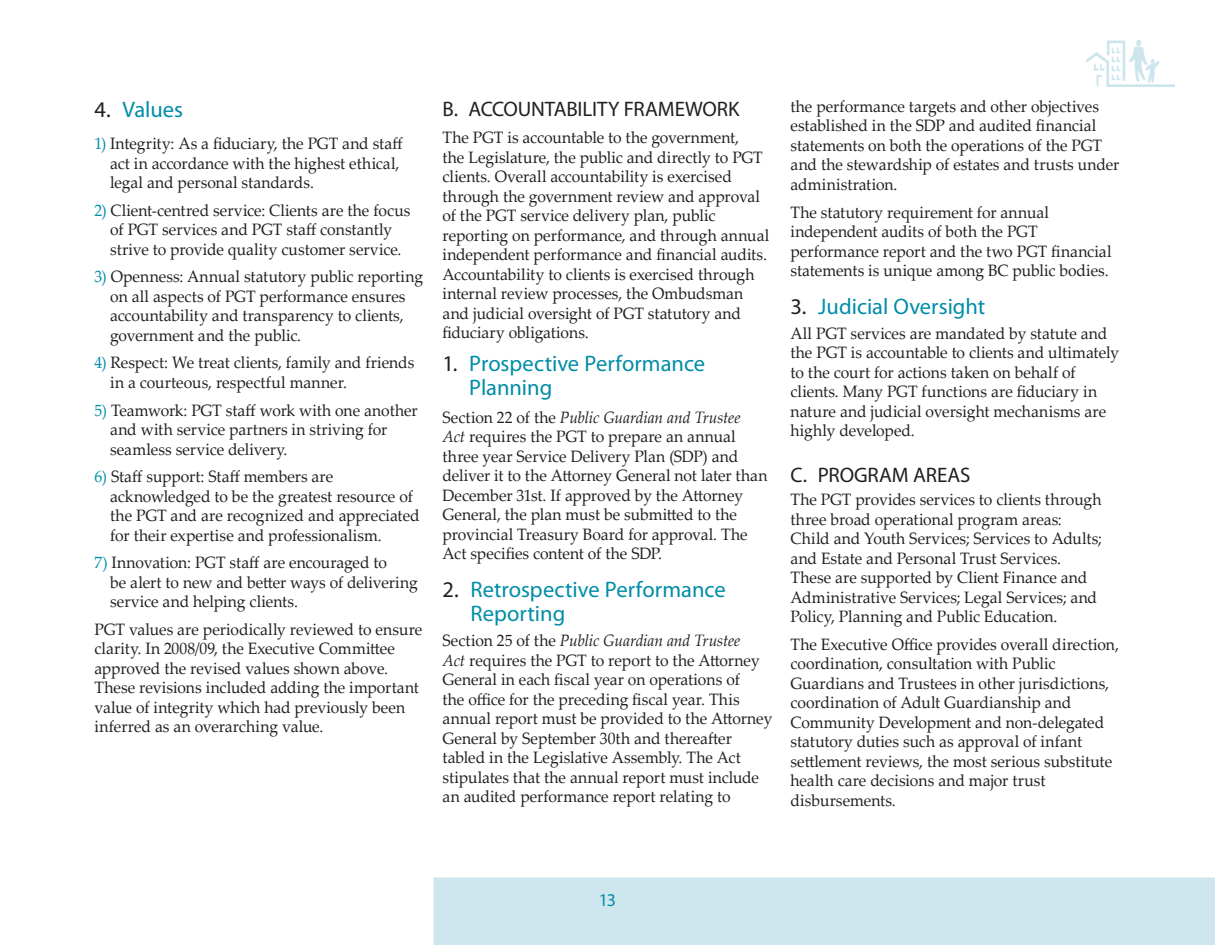
<style>
.page{position:relative;width:1215px;height:945px;background:#fff}
.page>*{position:absolute;margin:0;border:0;box-sizing:border-box;transform-origin:0 0}
.SubSection_Title2{font:22.5px/24.3px "Myriad Pro";color:#008da8}
._0708-BodyText{font:22.5px/24.3px "Myriad Pro";color:#008da8}
._0708-BodyText-2{font:21px "Myriad Pro";letter-spacing:-.005em;color:#231f20}
.SubSection_Title1{font:21px "Myriad Pro";letter-spacing:-.005em;color:#231f20}
.t1{font:18px "Myriad Pro";color:#008da8}
._0708-BodyText-3{font:16.5px/19.5px "Palatino Linotype";color:#231f20;scale:.95 1}
.s1{color:#231f20}
.s2{color:#008da8}
.s3{font-style:italic}
</style>
<div class="page">
<div style="left:434px;top:878px;width:781px;height:67px;background:#cee7ee"></div>
<div style="left:580px;top:891px;width:55px;height:18px;background:#cee7ee"></div>
<img style="left:1087px;top:40px;width:87px;height:46px">
<p class="SubSection_Title2" style="left:94px;top:97px;width:90px"><span class="s1">4.</span> Values</p>
<p class="_0708-BodyText-3" style="left:110px;top:133px;width:309px;text-indent:-16px"><span class="s2">1)</span> Integrity: As a fiduciary, the PGT and staff act in accordance with the highest ethical, legal and personal standards.</p>
<p class="_0708-BodyText-3" style="left:94px;top:200px;width:334px;text-align:center"><span class="s2">2)</span> Client-centred service: Clients are the focus of PGT services and PGT staff constantly strive to provide quality customer service.</p>
<p class="_0708-BodyText-3" style="left:110px;top:266px;width:331px;text-indent:-16px"><span class="s2">3)</span> Openness: Annual statutory public reporting on all aspects of PGT performance ensures accountability and transparency to clients, government and the public.</p>
<p class="_0708-BodyText-3" style="left:110px;top:352px;width:322px;text-indent:-16px"><span class="s2">4)</span> Respect: We treat clients, family and friends in a courteous, respectful manner.</p>
<p class="_0708-BodyText-3" style="left:110px;top:400px;width:325px;text-indent:-16px"><span class="s2">5)</span> Teamwork: PGT staff work with one another and with service partners in striving for seamless service delivery.</p>
<p class="_0708-BodyText-3" style="left:110px;top:466px;width:327px;text-indent:-16px"><span class="s2">6)</span> Staff support: Staff members are acknowledged to be the greatest resource of the PGT and are recognized and appreciated for their expertise and professionalism.</p>
<p class="_0708-BodyText-3" style="left:110px;top:552px;width:325px;text-indent:-16px"><span class="s2">7)</span> Innovation: PGT staff are encouraged to<br>be alert to new and better ways of delivering service and helping clients.</p>
<p class="_0708-BodyText-3" style="left:94px;top:619px;width:347px">PGT values are periodically reviewed to ensure clarity. In 2008/09, the Executive Committee approved the revised values shown above.<br>These revisions included adding the important value of integrity which had previously been inferred as an overarching value.</p>
<p class="_0708-BodyText-2" style="left:442px;top:96px;width:298px">B. ACCOUNTABILITY FRAMEWORK</p>
<p class="_0708-BodyText-3" style="left:442px;top:127px;width:346px">The PGT is accountable to the government,<br>the Legislature, the public and directly to PGT clients. Overall accountability is exercised through the government review and approval of the PGT service delivery plan, public reporting on performance, and through annual independent performance and financial audits.<br>Accountability to clients is exercised through internal review processes, the Ombudsman and judicial oversight of PGT statutory and fiduciary obligations.</p>
<p class="_0708-BodyText" style="left:469px;top:351px;width:237px;text-indent:-27px"><span class="s1">1.</span> Prospective Performance<br>Planning</p>
<p class="_0708-BodyText-3" style="left:442px;top:407px;width:344px">Section 22 of the <span class="s3">Public Guardian and Trustee<br>Act</span> requires the PGT to prepare an annual three year Service Delivery Plan (SDP) and deliver it to the Attorney General not later than December 31st. If approved by the Attorney General, the plan must be submitted to the provincial Treasury Board for approval. The Act specifies content of the SDP.</p>
<p class="SubSection_Title2" style="left:471px;top:577px;width:257px;text-indent:-28px"><span class="s1">2.</span> Retrospective Performance<br>Reporting</p>
<p class="_0708-BodyText-3" style="left:442px;top:630px;width:349px">Section 25 of the <span class="s3">Public Guardian and Trustee<br>Act</span> requires the PGT to report to the Attorney General in each fiscal year on operations of<br>the office for the preceding fiscal year. This annual report must be provided to the Attorney General by September 30th and thereafter tabled in the Legislative Assembly. The Act stipulates that the annual report must include an audited performance report relating to</p>
<p class="_0708-BodyText-3" style="left:790px;top:96px;width:348px">the performance targets and other objectives established in the SDP and audited financial statements on both the operations of the PGT and the stewardship of estates and trusts under administration.</p>
<p class="_0708-BodyText-3" style="left:790px;top:202px;width:340px">The statutory requirement for annual independent audits of both the PGT performance report and the two PGT financial statements is unique among BC public bodies.</p>
<p class="SubSection_Title2" style="left:790px;top:294px;width:196px"><span class="s1">3.</span> Judicial Oversight</p>
<p class="_0708-BodyText-3" style="left:790px;top:323px;width:347px">All PGT services are mandated by statute and the PGT is accountable to clients and ultimately to the court for actions taken on behalf of clients. Many PGT functions are fiduciary in nature and judicial oversight mechanisms are highly developed.</p>
<p class="SubSection_Title1" style="left:790px;top:462px;width:182px">C. PROGRAM AREAS</p>
<p class="_0708-BodyText-3" style="left:790px;top:489px;width:329px">The PGT provides services to clients through three broad operational program areas:<br>Child and Youth Services; Services to Adults; and Estate and Personal Trust Services.<br>These are supported by Client Finance and Administrative Services; Legal Services; and Policy, Planning and Public Education.</p>
<p class="_0708-BodyText-3" style="left:790px;top:634px;width:347px">The Executive Office provides overall direction, coordination, consultation with Public Guardians and Trustees in other jurisdictions, coordination of Adult Guardianship and Community Development and non-delegated statutory duties such as approval of infant settlement reviews, the most serious substitute health care decisions and major trust disbursements.</p>
<p class="t1" style="left:599px;top:889px;width:19px">13</p>
</div>
